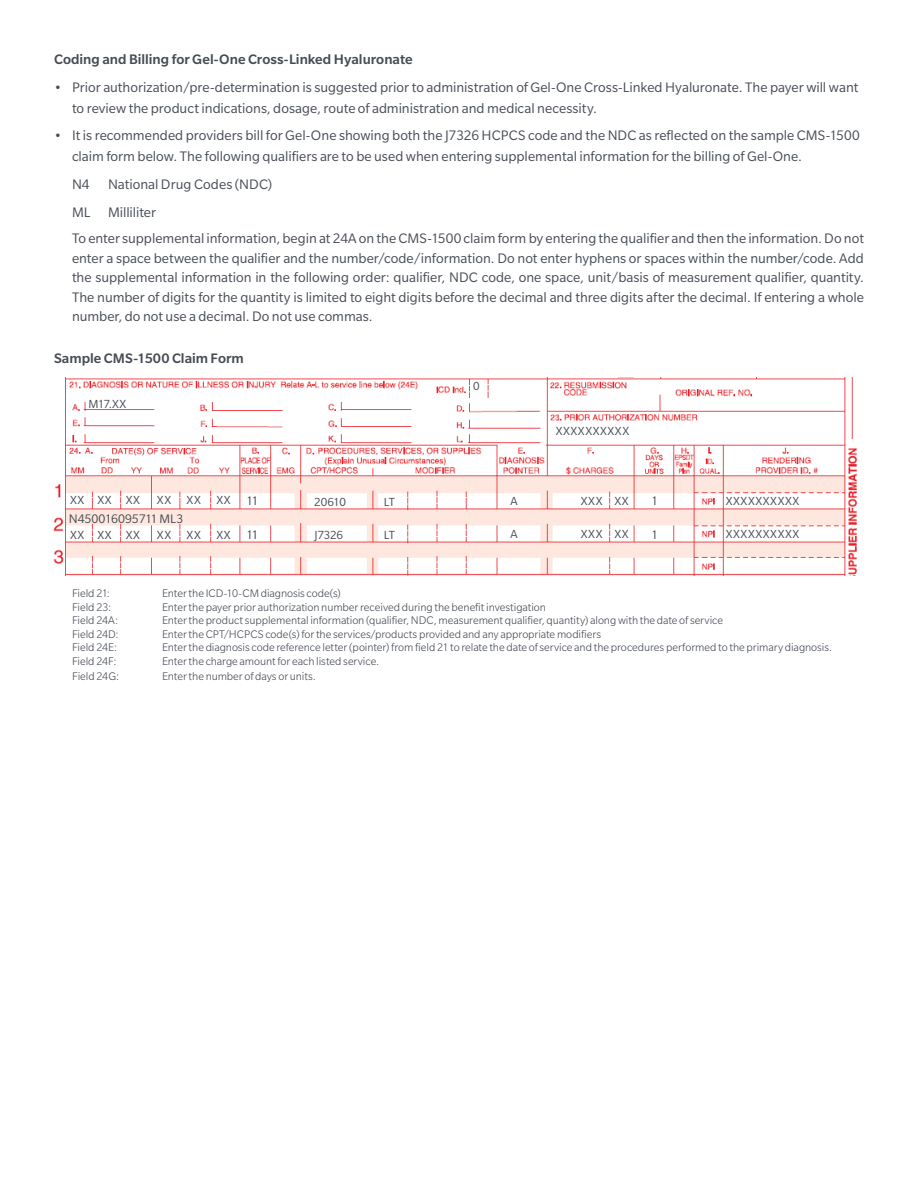
<style>
.page{position:relative;width:918px;height:1188px;background:#fff}
.page>*{position:absolute;margin:0;border:0;box-sizing:border-box;transform-origin:0 0}
.t1{font:15px/19.5px "Slate Pro";color:#474c55}
.t2{font:500 15px "Slate Pro";color:#474c55}
.t3{font:13.5px "Slate Pro";letter-spacing:-.005em;color:#474c55}
.t4{font:12.75px "Slate Pro";letter-spacing:.045em;color:#474c55}
.t5{font:300 12px "Slate Pro";letter-spacing:-.005em;color:#474c55}
.s1{font-size:13.5px}
</style>
<div class="page">
<img style="left:54px;top:377px;width:804px;height:199px">
<p class="t2" style="left:54px;top:51px;width:360px">Coding and Billing for Gel-One Cross-Linked Hyaluronate</p>
<p class="t1" style="left:72px;top:76px;width:788px;line-height:21px;text-indent:-18px">• Prior authorization/pre-determination is suggested prior to administration of Gel-One Cross-Linked Hyaluronate. The payer will want to review the product indications, dosage, route of administration and medical necessity.</p>
<p class="t1" style="left:72px;top:125px;width:789px;line-height:21px;text-indent:-18px">• It is recommended providers bill for Gel-One showing both the J7326 HCPCS code and the NDC as reflected on the sample CMS-1500 claim form below. The following qualifiers are to be used when entering supplemental information for the billing of Gel-One.</p>
<p class="t1" style="left:72px;top:170px;width:202px;line-height:27.8px">N4 National Drug Codes (NDC)<br>ML Milliliter</p>
<p class="t1" style="left:72px;top:229px;width:794px;text-align:justify">To enter supplemental information, begin at 24A on the CMS-1500 claim form by entering the qualifier and then the information. Do not enter a space between the qualifier and the number/code/information. Do not enter hyphens or spaces within the number/code. Add the supplemental information in the following order: qualifier, NDC code, one space, unit/basis of measurement qualifier, quantity.<br>The number of digits for the quantity is limited to eight digits before the decimal and three digits after the decimal. If entering a whole number, do not use a decimal. Do not use commas.</p>
<p class="t2" style="left:54px;top:350px;width:191px">Sample CMS-1500 Claim Form</p>
<p class="t4" style="left:89px;top:397px;width:39px">M17.XX</p>
<p class="t4" style="left:473px;top:380px;width:8px">0</p>
<p class="t4" style="left:556px;top:424px;width:75px">XXXXXXXXXX</p>
<p class="t4" style="left:70px;top:494px;width:71px">XX XX XX</p>
<p class="t4" style="left:157px;top:494px;width:103px">XX XX XX <span class="s1">11</span></p>
<p class="t4" style="left:314px;top:495px;width:33px">20610</p>
<p class="t4" style="left:384px;top:495px;width:13px">LT</p>
<p class="t3" style="left:651px;top:494px;width:8px">1</p>
<p class="t4" style="left:70px;top:528px;width:71px">XX XX XX</p>
<p class="t4" style="left:157px;top:528px;width:103px">XX XX XX <span class="s1">11</span></p>
<p class="t4" style="left:314px;top:528px;width:30px">J7326</p>
<p class="t4" style="left:384px;top:528px;width:13px">LT</p>
<p class="t4" style="left:510px;top:527px;width:9px">A</p>
<p class="t4" style="left:581px;top:527px;width:49px">XXX XX</p>
<p class="t3" style="left:651px;top:527px;width:8px">1</p>
<p class="t4" style="left:726px;top:527px;width:75px">XXXXXXXXXX</p>
<p class="t4" style="left:510px;top:494px;width:9px">A</p>
<p class="t4" style="left:581px;top:494px;width:49px">XXX XX</p>
<p class="t4" style="left:726px;top:494px;width:75px">XXXXXXXXXX</p>
<p class="t3" style="left:69px;top:512px;width:116px">N450016095711 ML3</p>
<p class="t5" style="left:72px;top:587px;width:39px">Field 21:</p>
<p class="t5" style="left:162px;top:587px;width:180px">Enter the ICD-10-CM diagnosis code(s)</p>
<p class="t5" style="left:72px;top:601px;width:41px">Field 23:</p>
<p class="t5" style="left:162px;top:601px;width:386px">Enter the payer prior authorization number received during the benefit investigation</p>
<p class="t5" style="left:72px;top:614px;width:48px">Field 24A:</p>
<p class="t5" style="left:162px;top:614px;width:563px">Enter the product supplemental information (qualifier, NDC, measurement qualifier, quantity) along with the date of service</p>
<p class="t5" style="left:72px;top:628px;width:48px">Field 24D:</p>
<p class="t5" style="left:162px;top:628px;width:441px">Enter the CPT/HCPCS code(s) for the services/products provided and any appropriate modifiers</p>
<p class="t5" style="left:72px;top:641px;width:47px">Field 24E:</p>
<p class="t5" style="left:162px;top:641px;width:672px">Enter the diagnosis code reference letter (pointer) from field 21 to relate the date of service and the procedures performed to the primary diagnosis.</p>
<p class="t5" style="left:72px;top:655px;width:46px">Field 24F:</p>
<p class="t5" style="left:162px;top:655px;width:219px">Enter the charge amount for each listed service.</p>
<p class="t5" style="left:72px;top:670px;width:49px">Field 24G:</p>
<p class="t5" style="left:162px;top:670px;width:155px">Enter the number of days or units.</p>
</div>
